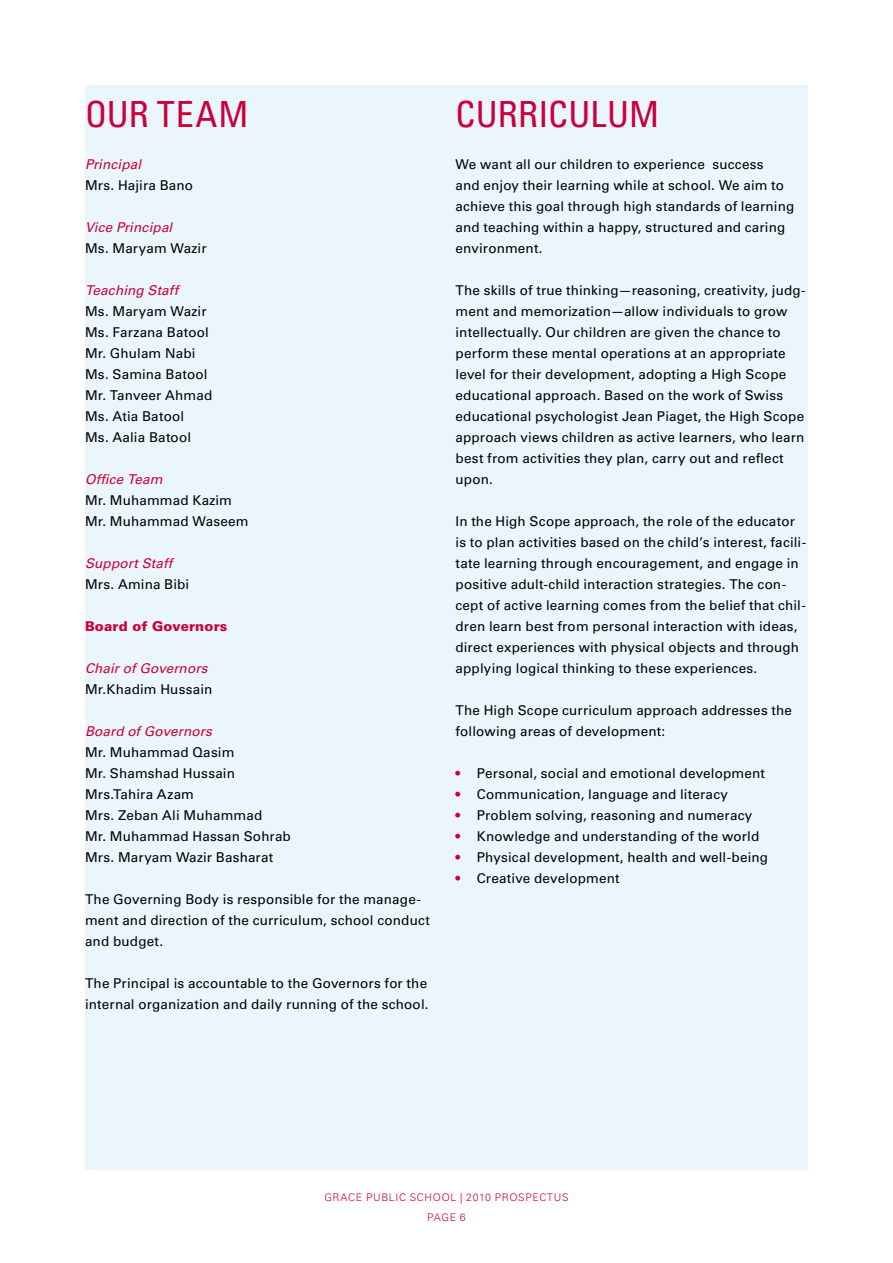
<style>
.page{position:relative;width:893px;height:1263px;background:#fff}
.page>*{position:absolute;margin:0;border:0;box-sizing:border-box;transform-origin:0 0}
.t1{font:condensed 36px "Univers LT Std";letter-spacing:.005em;color:#cb003a}
.t2{font:13.5px/21px "Univers LT Std";letter-spacing:.01em;color:#000}
.t3{font:italic 13.5px "Univers LT Std";letter-spacing:.01em;color:#cb003a}
.t4{font:900 13.5px "Univers LT Std";letter-spacing:.015em;color:#cb003a}
.t5{font:300 10.5px/19.5px "Univers LT Std";letter-spacing:.065em;color:#cb003a;text-align:center}
.s1{color:#cb003a}
</style>
<div class="page">
<div style="left:85px;top:85px;width:723px;height:1084px;background:#ebf6fc"></div>
<h1 class="t1" style="left:85px;top:91px;width:165px">OUR TEAM</h1>
<p class="t3" style="left:85px;top:156px;width:58px">Principal</p>
<p class="t2" style="left:85px;top:175px;width:110px">Mrs. Hajira Bano</p>
<p class="t3" style="left:85px;top:219px;width:89px">Vice Principal</p>
<p class="t2" style="left:85px;top:238px;width:123px">Ms. Maryam Wazir</p>
<p class="t3" style="left:85px;top:282px;width:95px">Teaching Staff</p>
<p class="t2" style="left:85px;top:301px;width:129px">Ms. Maryam Wazir<br>Ms. Farzana Batool<br>Mr. Ghulam Nabi<br>Ms. Samina Batool<br>Mr. Tanveer Ahmad<br>Ms. Atia Batool<br>Ms. Aalia Batool</p>
<p class="t3" style="left:85px;top:471px;width:79px">Office Team</p>
<p class="t2" style="left:85px;top:490px;width:165px">Mr. Muhammad Kazim<br>Mr. Muhammad Waseem</p>
<p class="t3" style="left:85px;top:555px;width:89px">Support Staff</p>
<p class="t2" style="left:85px;top:574px;width:106px">Mrs. Amina Bibi</p>
<p class="t4" style="left:85px;top:618px;width:144px">Board of Governors</p>
<p class="t3" style="left:85px;top:660px;width:124px">Chair of Governors</p>
<p class="t2" style="left:85px;top:679px;width:129px">Mr.Khadim Hussain</p>
<p class="t3" style="left:85px;top:723px;width:128px">Board of Governors</p>
<p class="t2" style="left:85px;top:742px;width:207px">Mr. Muhammad Qasim<br>Mr. Shamshad Hussain<br>Mrs.Tahira Azam<br>Mrs. Zeban Ali Muhammad<br>Mr. Muhammad Hassan Sohrab<br>Mrs. Maryam Wazir Basharat</p>
<p class="t2" style="left:85px;top:889px;width:346px">The Governing Body is responsible for the manage&shy;ment and direction of the curriculum, school conduct and budget.</p>
<p class="t2" style="left:85px;top:973px;width:345px">The Principal is accountable to the Governors for the internal organization and daily running of the school.</p>
<h1 class="t1" style="left:455px;top:91px;width:205px">CURRICULUM</h1>
<p class="t2" style="left:455px;top:154px;width:340px">We want all our children to experience success<br>and enjoy their learning while at school. We aim to achieve this goal through high standards of learning and teaching within a happy, structured and caring environment.</p>
<p class="t2" style="left:455px;top:280px;width:352px">The skills of true thinking—reasoning, creativity, judg&shy;ment and memorization—allow individuals to grow intellectually. Our children are given the chance to perform these mental operations at an appropriate level for their development, adopting a High Scope educational approach. Based on the work of Swiss educational psychologist Jean Piaget, the High Scope approach views children as active learners, who learn best from activities they plan, carry out and reflect upon.</p>
<p class="t2" style="left:455px;top:511px;width:352px">In the High Scope approach, the role of the educator is to plan activities based on the child’s interest, facili&shy;tate learning through encouragement, and engage in positive adult-child interaction strategies. The con&shy;cept of active learning comes from the belief that chil&shy;dren learn best from personal interaction with ideas, direct experiences with physical objects and through applying logical thinking to these experiences.</p>
<p class="t2" style="left:455px;top:700px;width:338px">The High Scope curriculum approach addresses the following areas of development:</p>
<p class="t2" style="left:455px;top:763px;width:311px"><span class="s1">•</span> Personal, social and emotional development</p>
<p class="t2" style="left:455px;top:784px;width:274px"><span class="s1">•</span> Communication, language and literacy</p>
<p class="t2" style="left:455px;top:805px;width:298px"><span class="s1">•</span> Problem solving, reasoning and numeracy</p>
<p class="t2" style="left:455px;top:826px;width:305px"><span class="s1">•</span> Knowledge and understanding of the world</p>
<p class="t2" style="left:455px;top:847px;width:314px"><span class="s1">•</span> Physical development, health and well-being</p>
<p class="t2" style="left:455px;top:868px;width:166px"><span class="s1">•</span> Creative development</p>
<p class="t5" style="left:324px;top:1188px;width:246px">GRACE PUBLIC SCHOOL | 2010 PROSPECTUS<br>PAGE 6</p>
</div>
